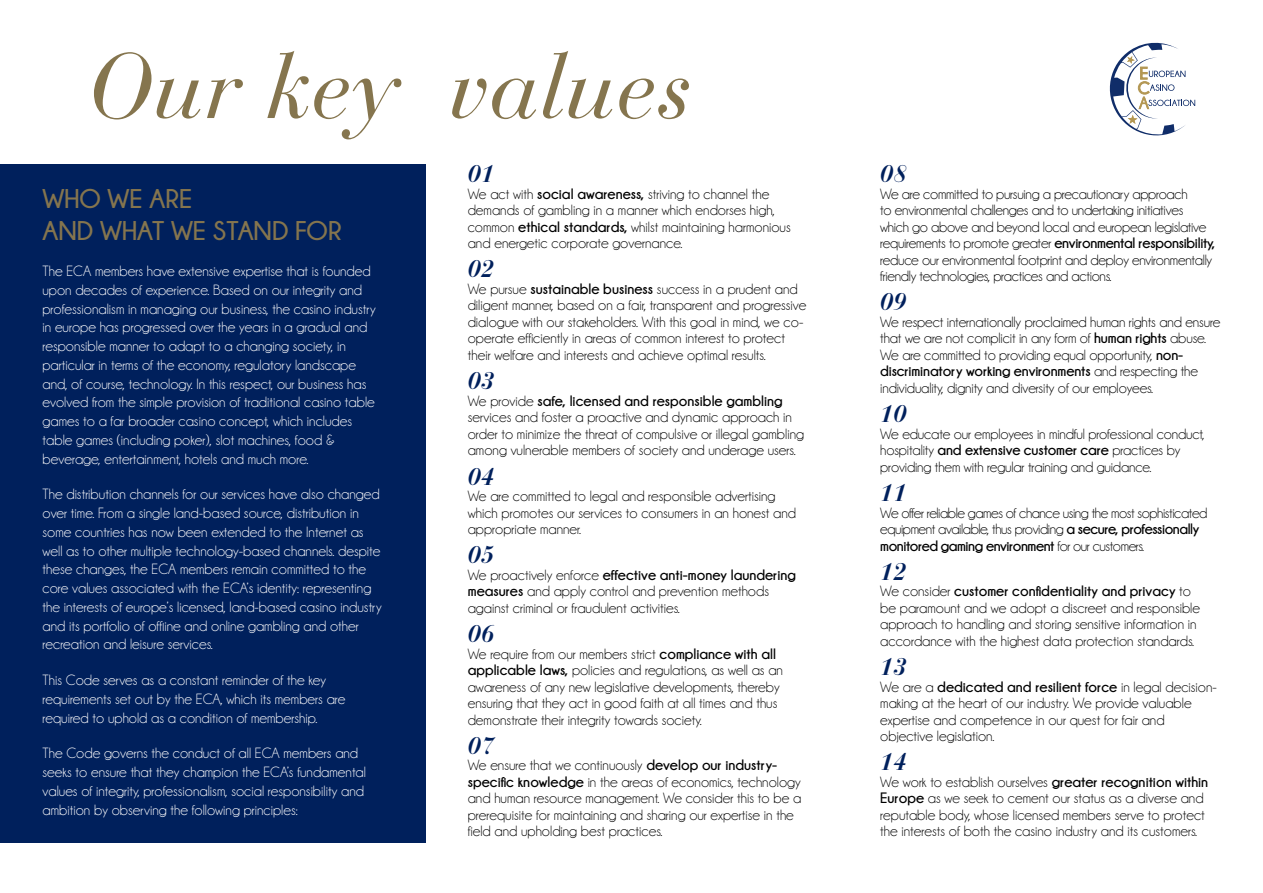
<style>
.page{position:relative;width:1263px;height:893px;background:#fff}
.page>*{position:absolute;margin:0;border:0;box-sizing:border-box;transform-origin:0 0}
.t1{font:italic 91.5px "Bauer Bodoni Std";color:#85754e}
.t2{font:700 27px/32.4px "Champagne&Limousines";color:#85754e}
.t3{font:italic 700 24px "Bauer Bodoni Std";color:#00205c}
.t4{font:15px/16.5px "Champagne&Limousines";color:#000}
.t5{font:15px/18.8px "Champagne&Limousines";color:#fff}
.t6{font:15px/16.5px "Champagne&Limousines";letter-spacing:-.02em;color:#000}
.t7{font:15px/16.5px "Champagne&Limousines";letter-spacing:-.03em;color:#000}
.s1{font-weight:700}
</style>
<div class="page">
<svg style="left:1109px;top:42px;width:86px;height:94px"></svg>
<div style="left:0;top:165px;width:426px;height:678px;background:#00205c"></div>
<h1 class="t1" style="left:87px;top:32px;width:606px">Our key values</h1>
<h2 class="t2" style="left:43px;top:182px;width:301px">WHO WE ARE<br>AND WHAT WE STAND FOR</h2>
<p class="t5" style="left:43px;top:262px;width:335px">The ECA members have extensive expertise that is founded upon decades of experience. Based on our integrity and professionalism in managing our business, the casino industry in europe has progressed over the years in a gradual and responsible manner to adapt to a changing society, in particular in terms of the economy, regulatory landscape and, of course, technology. In this respect, our business has evolved from the simple provision of traditional casino table games to a far broader casino concept, which includes table games (including poker), slot machines, food &amp; beverage, entertainment, hotels and much more.</p>
<p class="t5" style="left:43px;top:485px;width:341px">The distribution channels for our services have also changed over time. From a single land-based source, distribution in some countries has now been extended to the Internet as well as to other multiple technology-based channels. despite these changes, the ECA members remain committed to the core values associated with the ECA’s identity: representing the interests of europe’s licensed, land-based casino industry and its portfolio of offline and online gambling and other recreation and leisure services.</p>
<p class="t5" style="left:43px;top:671px;width:304px">This Code serves as a constant reminder of the key requirements set out by the ECA, which its members are required to uphold as a condition of membership.</p>
<p class="t5" style="left:43px;top:744px;width:325px">The Code governs the conduct of all ECA members and seeks to ensure that they champion the ECA’s fundamental values of integrity, professionalism, social responsibility and ambition by observing the following principles:</p>
<h3 class="t3" style="left:468px;top:159px;width:28px">01</h3>
<p class="t4" style="left:468px;top:186px;width:324px">We act with <span class="s1">social awareness,</span> striving to channel the demands of gambling in a manner which endorses high, common <span class="s1">ethical standards,</span> whilst maintaining harmonious and energetic corporate governance.</p>
<h3 class="t3" style="left:468px;top:254px;width:28px">02</h3>
<p class="t4" style="left:468px;top:281px;width:340px">We pursue <span class="s1">sustainable business</span> success in a prudent and diligent manner, based on a fair, transparent and progressive dialogue with our stakeholders. With this goal in mind, we co&shy;operate efficiently in areas of common interest to protect their welfare and interests and achieve optimal results.</p>
<h3 class="t3" style="left:468px;top:366px;width:28px">03</h3>
<p class="t4" style="left:468px;top:393px;width:338px">We provide <span class="s1">safe, licensed and responsible gambling </span>services and foster a proactive and dynamic approach in order to minimize the threat of compulsive or illegal gambling among vulnerable members of society and underage users.</p>
<h3 class="t3" style="left:468px;top:461px;width:28px">04</h3>
<p class="t4" style="left:468px;top:488px;width:330px">We are committed to legal and responsible advertising which promotes our services to consumers in an honest and appropriate manner.</p>
<h3 class="t3" style="left:468px;top:540px;width:28px">05</h3>
<p class="t4" style="left:468px;top:567px;width:330px">We proactively enforce <span class="s1">effective anti-money laundering measures</span> and apply control and prevention methods against criminal or fraudulent activities.</p>
<h3 class="t3" style="left:468px;top:619px;width:28px">06</h3>
<p class="t4" style="left:468px;top:645px;width:317px">We require from our members strict <span class="s1">compliance with all applicable laws,</span> policies and regulations, as well as an awareness of any new legislative developments, thereby ensuring that they act in good faith at all times and thus demonstrate their integrity towards society.</p>
<h3 class="t3" style="left:468px;top:731px;width:28px">07</h3>
<p class="t4" style="left:468px;top:757px;width:335px">We ensure that we continuously <span class="s1">develop our industry&shy;specific knowledge</span> in the areas of economics, technology and human resource management. We consider this to be a prerequisite for maintaining and sharing our expertise in the field and upholding best practices.</p>
<h3 class="t3" style="left:880px;top:159px;width:28px">08</h3>
<p class="t6" style="left:880px;top:186px;width:337px">We are committed to pursuing a precautionary approach<br>to environmental challenges and to undertaking initiatives which go above and beyond local and european legislative requirements to promote greater <span class="s1">environmental responsibility, </span>reduce our environmental footprint and deploy environmentally friendly technologies, practices and actions.</p>
<h3 class="t3" style="left:880px;top:287px;width:28px">09</h3>
<p class="t4" style="left:880px;top:314px;width:342px">We respect internationally proclaimed human rights and ensure that we are not complicit in any form of <span class="s1">human rights</span> abuse.<br>We are committed to providing equal opportunity, <span class="s1">non&shy;discriminatory working environments</span> and respecting the individuality, dignity and diversity of our employees.</p>
<h3 class="t3" style="left:880px;top:399px;width:28px">10</h3>
<p class="t4" style="left:880px;top:426px;width:326px">We educate our employees in mindful professional conduct, hospitality <span class="s1">and extensive customer care</span> practices by providing them with regular training and guidance.</p>
<h3 class="t3" style="left:880px;top:478px;width:28px">11</h3>
<p class="t7" style="left:880px;top:504px;width:329px">We offer reliable games of chance using the most sophisticated equipment available, thus providing <span class="s1">a secure, professionally monitored gaming environment</span> for our customers.</p>
<h3 class="t3" style="left:880px;top:557px;width:28px">12</h3>
<p class="t4" style="left:880px;top:583px;width:321px">We consider <span class="s1">customer confidentiality and privacy</span> to be paramount and we adopt a discreet and responsible approach to handling and storing sensitive information in accordance with the highest data protection standards.</p>
<h3 class="t3" style="left:880px;top:652px;width:28px">13</h3>
<p class="t4" style="left:880px;top:678px;width:338px">We are a <span class="s1">dedicated and resilient force</span> in legal decision&shy;making at the heart of our industry. We provide valuable expertise and competence in our quest for fair and objective legislation.</p>
<h3 class="t3" style="left:880px;top:747px;width:28px">14</h3>
<p class="t4" style="left:880px;top:774px;width:329px">We work to establish ourselves <span class="s1">greater recognition within Europe</span> as we seek to cement our status as a diverse and reputable body, whose licensed members serve to protect the interests of both the casino industry and its customers.</p>
</div>
